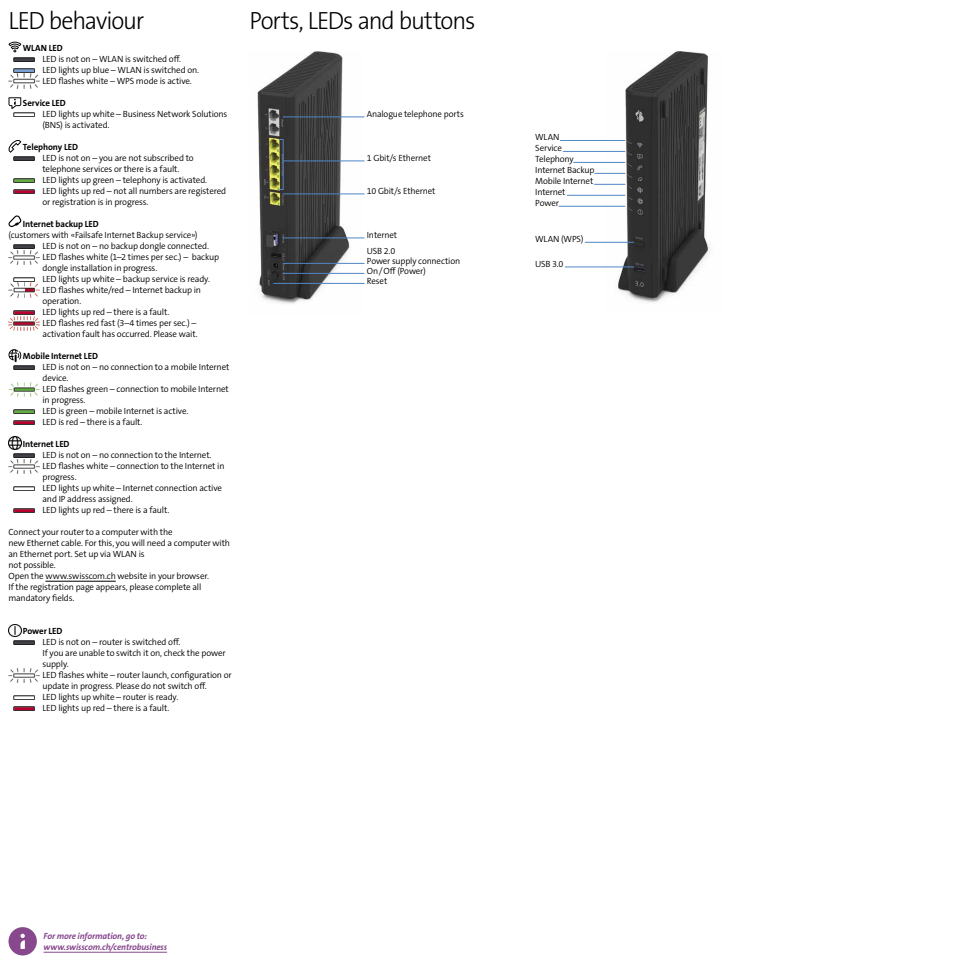
<style>
.page{position:relative;width:964px;height:964px;background:#fff}
.page>*{position:absolute;margin:0;border:0;box-sizing:border-box;transform-origin:0 0}
.t1{font:300 25px "The Sans B W3";letter-spacing:-.045em;color:#000;scale:.96 1}
.t2{font:300 9px/11px "The Sans B W4";letter-spacing:-.015em;color:#000}
.t3{font:700 9px "The Sans B W7";letter-spacing:-.01em;color:#000}
.t4{font:italic 700 9px/11px "The Sans B W7";letter-spacing:-.015em;color:#87488e}
</style>
<div class="page">
<img style="left:607px;top:51px;width:103px;height:252px">
<img style="left:257px;top:51px;width:104px;height:253px">
<hr style="left:45px;top:581px;width:71px;height:1px;background:#000">
<svg style="left:8px;top:42px;width:13px;height:10px"></svg>
<svg style="left:9px;top:97px;width:12px;height:12px"></svg>
<svg style="left:8px;top:140px;width:13px;height:13px"></svg>
<svg style="left:8px;top:215px;width:13px;height:12px"></svg>
<svg style="left:9px;top:349px;width:12px;height:13px"></svg>
<svg style="left:9px;top:436px;width:12px;height:13px"></svg>
<svg style="left:9px;top:624px;width:12px;height:13px"></svg>
<img style="left:13px;top:57px;width:22px;height:5px">
<img style="left:13px;top:68px;width:22px;height:5px">
<img style="left:9px;top:74px;width:31px;height:15px">
<img style="left:13px;top:112px;width:22px;height:5px">
<img style="left:13px;top:156px;width:22px;height:5px">
<img style="left:13px;top:178px;width:22px;height:5px">
<img style="left:13px;top:189px;width:22px;height:5px">
<img style="left:13px;top:244px;width:22px;height:5px">
<img style="left:9px;top:250px;width:31px;height:15px">
<img style="left:13px;top:277px;width:22px;height:5px">
<img style="left:24px;top:283px;width:16px;height:14px">
<img style="left:9px;top:283px;width:15px;height:14px">
<img style="left:13px;top:310px;width:22px;height:5px">
<img style="left:9px;top:316px;width:31px;height:15px">
<img style="left:13px;top:365px;width:22px;height:5px">
<img style="left:9px;top:382px;width:31px;height:15px">
<img style="left:13px;top:409px;width:22px;height:5px">
<img style="left:13px;top:420px;width:22px;height:5px">
<img style="left:13px;top:453px;width:22px;height:5px">
<img style="left:9px;top:459px;width:31px;height:15px">
<img style="left:13px;top:486px;width:22px;height:5px">
<img style="left:13px;top:508px;width:22px;height:5px">
<img style="left:13px;top:640px;width:22px;height:5px">
<img style="left:9px;top:668px;width:31px;height:15px">
<img style="left:13px;top:695px;width:22px;height:5px">
<img style="left:13px;top:706px;width:22px;height:5px">
<hr style="left:44px;top:952px;width:123px;height:1px;background:#87488e">
<div style="left:9px;top:927px;width:28px;height:28px;background:#87488e;border-radius:50%"></div>
<svg style="left:20px;top:933px;width:5px;height:16px"></svg>
<hr style="left:283px;top:238px;width:81px;height:1px;background:#5086c6">
<hr style="left:283px;top:194px;width:81px;height:1px;background:#5086c6">
<hr style="left:283px;top:117px;width:81px;height:1px;background:#5086c6">
<hr style="left:560px;top:140px;width:65px;height:1px;background:#5086c6">
<hr style="left:559px;top:206px;width:66px;height:1px;background:#5086c6">
<hr style="left:567px;top:195px;width:58px;height:1px;background:#5086c6">
<hr style="left:585px;top:242px;width:48px;height:1px;background:#5086c6">
<hr style="left:565px;top:267px;width:68px;height:1px;background:#5086c6">
<hr style="left:594px;top:184px;width:31px;height:1px;background:#5086c6">
<hr style="left:595px;top:173px;width:30px;height:1px;background:#5086c6">
<hr style="left:573px;top:162px;width:52px;height:1px;background:#5086c6">
<hr style="left:563px;top:151px;width:62px;height:1px;background:#5086c6">
<hr style="left:283px;top:263px;width:81px;height:1px;background:#5086c6">
<hr style="left:283px;top:273px;width:81px;height:1px;background:#5086c6">
<hr style="left:273px;top:283px;width:91px;height:1px;background:#5086c6">
<hr style="left:283px;top:161px;width:81px;height:1px;background:#5086c6">
<h1 class="t1" style="left:9px;top:5px;width:143px">LED behaviour</h1>
<p class="t3" style="left:23px;top:42px;width:41px">WLAN LED</p>
<p class="t2" style="left:43px;top:54px;width:158px">LED is not on – WLAN is switched off.<br>LED lights up blue – WLAN is switched on.<br>LED flashes white – WPS mode is active.</p>
<p class="t3" style="left:23px;top:97px;width:44px">Service LED</p>
<p class="t2" style="left:43px;top:109px;width:186px">LED lights up white – Business Network Solutions (BNS) is activated.</p>
<p class="t3" style="left:23px;top:141px;width:57px">Telephony LED</p>
<p class="t2" style="left:43px;top:153px;width:185px">LED is not on – you are not subscribed to telephone services or there is a fault.<br>LED lights up green – telephony is activated.<br>LED lights up red – not all numbers are registered or registration is in progress.</p>
<p class="t3" style="left:23px;top:218px;width:77px">Internet backup LED</p>
<p class="t2" style="left:43px;top:230px;width:178px;text-indent:-34px">(customers with «Failsafe Internet Backup service»)<br>LED is not on – no backup dongle connected.<br>LED flashes white (1–2 times per sec.) – backup dongle installation in progress.<br>LED lights up white – backup service is ready.<br>LED flashes white/red – Internet backup in operation.<br>LED lights up red – there is a fault.<br>LED flashes red fast (3–4 times per sec.) – activation fault has occurred. Please wait.</p>
<p class="t3" style="left:23px;top:350px;width:77px">Mobile Internet LED</p>
<p class="t2" style="left:43px;top:362px;width:188px">LED is not on – no connection to a mobile Internet device.<br>LED flashes green – connection to mobile Internet in progress.<br>LED is green – mobile Internet is active.<br>LED is red – there is a fault.</p>
<p class="t3" style="left:23px;top:438px;width:48px">Internet LED</p>
<p class="t2" style="left:43px;top:450px;width:183px">LED is not on – no connection to the Internet.<br>LED flashes white – connection to the Internet in progress.<br>LED lights up white – Internet connection active and IP address assigned.<br>LED lights up red – there is a fault.</p>
<p class="t2" style="left:8px;top:526px;width:223px">Connect your router to a computer with the<br>new Ethernet cable. For this, you will need a computer with an Ethernet port. Set up via WLAN is<br>not possible.<br>Open the www.swisscom.ch website in your browser.<br>If the registration page appears, please complete all mandatory fields.</p>
<p class="t3" style="left:23px;top:625px;width:41px">Power LED</p>
<p class="t2" style="left:43px;top:637px;width:191px">LED is not on – router is switched off.<br>If you are unable to switch it on, check the power supply.<br>LED flashes white – router launch, configuration or update in progress. Please do not switch off.<br>LED lights up white – router is ready.<br>LED lights up red – there is a fault.</p>
<h1 class="t1" style="left:249px;top:5px;width:237px">Ports, LEDs and buttons</h1>
<p class="t2" style="left:367px;top:109px;width:98px">Analogue telephone ports</p>
<p class="t2" style="left:367px;top:153px;width:66px">1 Gbit/s Ethernet</p>
<p class="t2" style="left:367px;top:186px;width:70px">10 Gbit/s Ethernet</p>
<p class="t2" style="left:367px;top:227px;width:32px;line-height:15.5px">Internet<br>USB 2.0</p>
<p class="t2" style="left:367px;top:256px;width:95px;line-height:10px">Power supply connection<br>On/Off (Power)<br>Reset</p>
<p class="t2" style="left:535px;top:132px;width:61px">WLAN<br>Service<br>Telephony<br>Internet Backup<br>Mobile Internet<br>Internet<br>Power</p>
<p class="t2" style="left:535px;top:234px;width:50px">WLAN (WPS)</p>
<p class="t2" style="left:535px;top:258px;width:30px">USB 3.0</p>
<p class="t4" style="left:44px;top:930px;width:125px">For more information, go to: www.swisscom.ch/centrobusiness</p>
</div>
